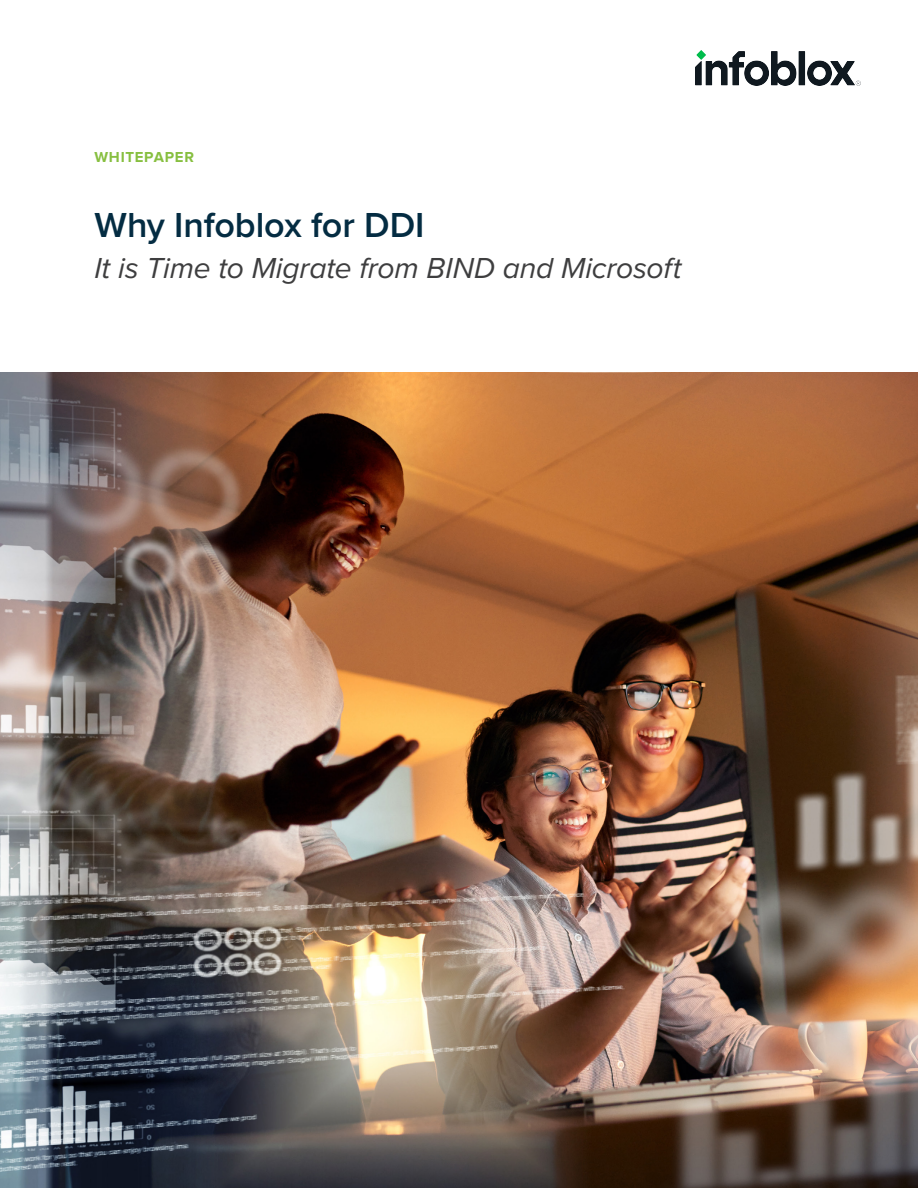
<style>
.page{position:relative;width:918px;height:1188px;background:#fff}
.page>*{position:absolute;margin:0;border:0;box-sizing:border-box;transform-origin:0 0}
.t1{font:600 36px "Proxima Nova";letter-spacing:-.005em;color:#042c42}
.Table_-_Text_left_al{font:italic 30px "Proxima Nova";letter-spacing:-.005em;color:#3e3e3f}
.t2{font:700 15px "Proxima Nova";letter-spacing:.05em;color:#87bf40}
</style>
<div class="page">
<img style="left:0;top:373px;width:918px;height:815px">
<img style="left:695px;top:50px;width:165px;height:35px">
<p class="t2" style="left:94px;top:148px;width:101px">WHITEPAPER</p>
<p class="t1" style="left:94px;top:198px;width:332px">Why Infoblox for DDI</p>
<p class="Table_-_Text_left_al" style="left:94px;top:246px;width:589px">It is Time to Migrate from BIND and Microsoft</p>
</div>
